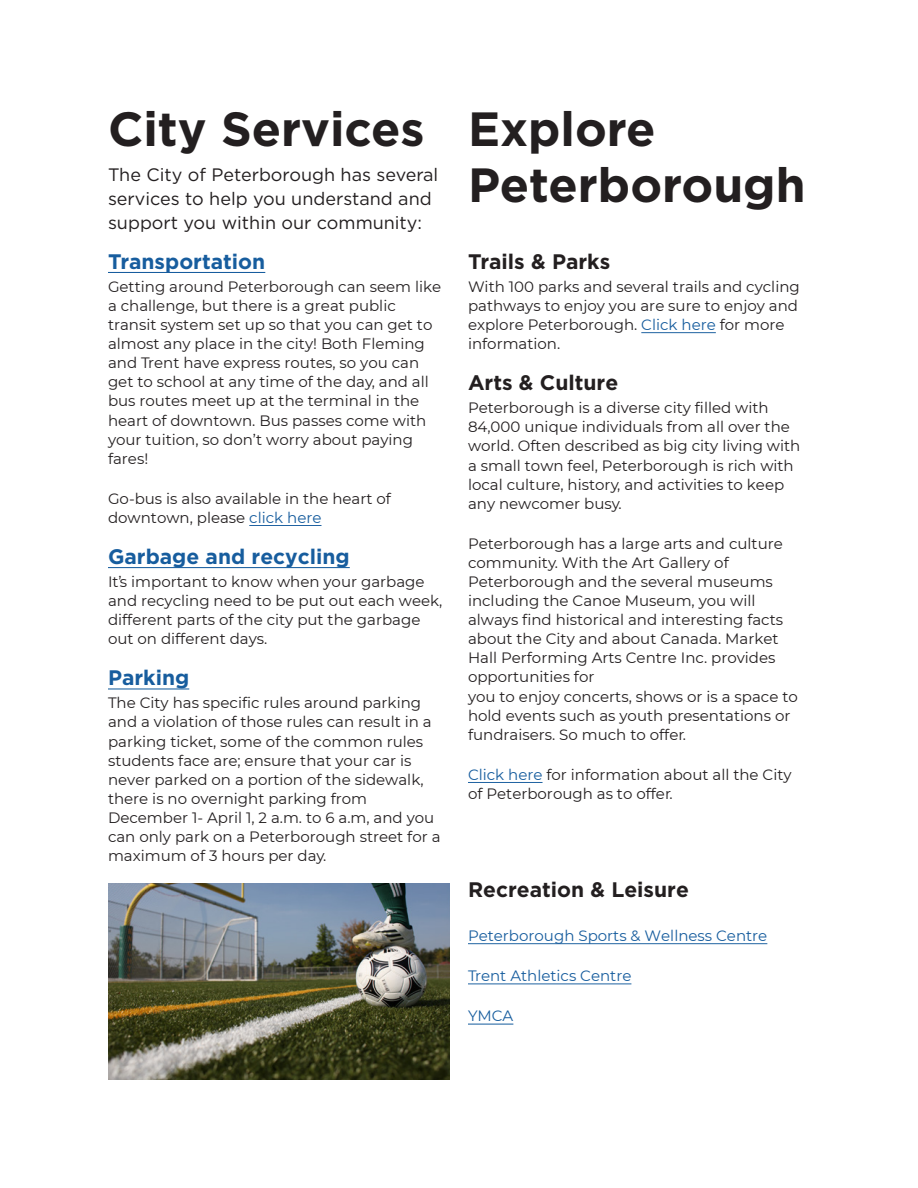
<style>
.page{position:relative;width:918px;height:1188px;background:#fff}
.page>*{position:absolute;margin:0;border:0;box-sizing:border-box;transform-origin:0 0}
.t1{font:700 48px/55.5px "Gotham";color:#231f20}
.t2{font:700 21px "Gotham";color:#231f20}
.t3{font:700 21px "Gotham";color:#175d9e}
.t4{font:18px/24px "Gotham";color:#231f20}
.t5{font:15px/19px "Montserrat";color:#231f20}
.t6{font:15px "Montserrat";color:#175d9e}
.s1{color:#175d9e}
</style>
<div class="page">
<img style="left:108px;top:884px;width:342px;height:196px">
<hr style="left:641px;top:332px;width:75px;height:1px;background:#175d9e">
<hr style="left:468px;top:782px;width:75px;height:1px;background:#175d9e">
<hr style="left:468px;top:943px;width:299px;height:1px;background:#175d9e">
<hr style="left:468px;top:983px;width:163px;height:1px;background:#175d9e">
<hr style="left:468px;top:1024px;width:45px;height:1px;background:#175d9e">
<hr style="left:108px;top:272px;width:157px;height:1px;background:#175d9e">
<hr style="left:249px;top:525px;width:72px;height:1px;background:#175d9e">
<hr style="left:108px;top:567px;width:242px;height:1px;background:#175d9e">
<hr style="left:108px;top:688px;width:81px;height:2px;background:#175d9e">
<p class="t1" style="left:108px;top:101px;width:318px">City Services</p>
<p class="t4" style="left:108px;top:162px;width:332px">The City of Peterborough has several services to help you understand and support you within our community:</p>
<p class="t3" style="left:108px;top:247px;width:159px">Transportation</p>
<p class="t5" style="left:108px;top:276px;width:335px">Getting around Peterborough can seem like a challenge, but there is a great public transit system set up so that you can get to almost any place in the city! Both Fleming and Trent have express routes, so you can get to school at any time of the day, and all bus routes meet up at the terminal in the heart of downtown. Bus passes come with your tuition, so don’t worry about paying fares!</p>
<p class="t5" style="left:108px;top:488px;width:285px">Go-bus is also available in the heart of downtown, please <span class="s1">click here</span></p>
<p class="t3" style="left:108px;top:543px;width:243px">Garbage and recycling</p>
<p class="t5" style="left:108px;top:572px;width:336px">It’s important to know when your garbage and recycling need to be put out each week, different parts of the city put the garbage out on different days.</p>
<p class="t3" style="left:108px;top:664px;width:83px">Parking</p>
<p class="t5" style="left:108px;top:693px;width:334px">The City has specific rules around parking and a violation of those rules can result in a parking ticket, some of the common rules students face are; ensure that your car is never parked on a portion of the sidewalk, there is no overnight parking from December 1- April 1, 2 a.m. to 6 a.m, and you can only park on a Peterborough street for a maximum of 3 hours per day.</p>
<p class="t1" style="left:468px;top:101px;width:339px">Explore<br>Peterborough</p>
<p class="t2" style="left:468px;top:247px;width:144px">Trails &amp; Parks</p>
<p class="t5" style="left:468px;top:276px;width:333px">With 100 parks and several trails and cycling pathways to enjoy you are sure to enjoy and explore Peterborough. <span class="s1">Click here</span> for more information.</p>
<p class="t2" style="left:468px;top:369px;width:152px">Arts &amp; Culture</p>
<p class="t5" style="left:468px;top:398px;width:334px">Peterborough is a diverse city filled with 84,000 unique individuals from all over the world. Often described as big city living with a small town feel, Peterborough is rich with local culture, history, and activities to keep any newcomer busy.</p>
<p class="t5" style="left:468px;top:533px;width:331px">Peterborough has a large arts and culture community. With the Art Gallery of Peterborough and the several museums including the Canoe Museum, you will always find historical and interesting facts about the City and about Canada. Market Hall Performing Arts Centre Inc. provides opportunities for<br>you to enjoy concerts, shows or is a space to hold events such as youth presentations or fundraisers. So much to offer.</p>
<p class="t5" style="left:468px;top:764px;width:325px"><span class="s1">Click here</span> for information about all the City of Peterborough as to offer.</p>
<p class="t2" style="left:468px;top:876px;width:222px">Recreation &amp; Leisure</p>
<p class="t6" style="left:468px;top:925px;width:301px">Peterborough Sports &amp; Wellness Centre</p>
<p class="t6" style="left:468px;top:966px;width:165px">Trent Athletics Centre</p>
<p class="t6" style="left:468px;top:1006px;width:47px">YMCA</p>
</div>
